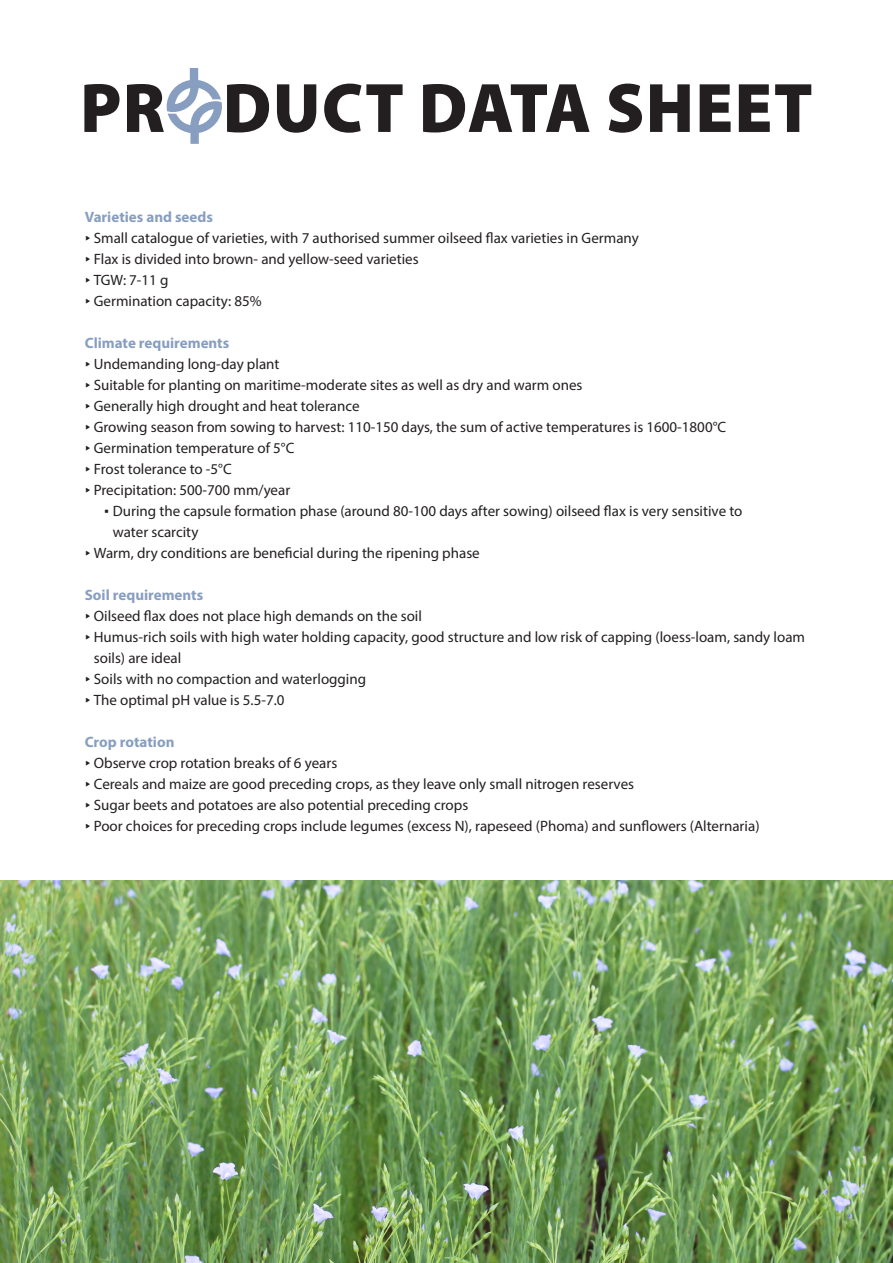
<style>
.page{position:relative;width:893px;height:1263px;background:#fff}
.page>*{position:absolute;margin:0;border:0;box-sizing:border-box;transform-origin:0 0}
.t1{font:900 70.5px "Myriad Pro";letter-spacing:.02em;color:#231f20}
.t2{font:15px/21px "Myriad Pro";color:#231f20}
.t3{font:700 15px "Myriad Pro";color:#889ec1}
.s1{font-weight:700;color:#889ec1}
.s2{font-family:"Geogrotesque";font-weight:600}
.s3{font-family:"Geogrotesque"}
</style>
<div class="page">
<img style="left:0;top:880px;width:893px;height:383px">
<svg style="left:167px;top:68px;width:55px;height:76px"></svg>
<h1 class="t1" style="left:80px;top:61px;width:734px">PR DUCT DATA SHEET</h1>
<p class="t2" style="left:85px;top:206px;width:555px"><span class="s1">Varieties and seeds<br></span><span class="s2">∂</span> Small catalogue of varieties, with 7 authorised summer oilseed flax varieties in Germany <span class="s2">∂</span> Flax is divided into brown- and yellow-seed varieties<br><span class="s2">∂</span> TGW: 7-11 g<br><span class="s2">∂</span> Germination capacity: 85%</p>
<p class="t2" style="left:85px;top:332px;width:643px"><span class="s1">Climate requirements<br></span><span class="s2">∂</span> Undemanding long-day plant<br><span class="s2">∂</span> Suitable for planting on maritime-moderate sites as well as dry and warm ones<br><span class="s2">∂</span> Generally high drought and heat tolerance<br><span class="s2">∂</span> Growing season from sowing to harvest: 110-150 days, the sum of active temperatures is 1600-1800°C <span class="s2">∂</span> Germination temperature of 5°C<br><span class="s2">∂</span> Frost tolerance to -5°C<br><span class="s2">∂</span> Precipitation: 500-700 mm/year</p>
<p class="t2" style="left:104px;top:500px;width:640px"><span class="s3">∆</span> During the capsule formation phase (around 80-100 days after sowing) oilseed flax is very sensitive to</p>
<p class="t2" style="left:113px;top:521px;width:87px">water scarcity</p>
<p class="t2" style="left:85px;top:542px;width:396px"><span class="s2">∂</span> Warm, dry conditions are beneficial during the ripening phase</p>
<p class="t3" style="left:85px;top:585px;width:120px">Soil requirements</p>
<p class="t2" style="left:85px;top:605px;width:339px"><span class="s2">∂</span> Oilseed flax does not place high demands on the soil</p>
<p class="t2" style="left:85px;top:626px;width:722px"><span class="s2">∂</span> Humus-rich soils with high water holding capacity, good structure and low risk of capping (loess-loam, sandy loam</p>
<p class="t2" style="left:94px;top:647px;width:89px">soils) are ideal</p>
<p class="t2" style="left:85px;top:668px;width:283px"><span class="s2">∂</span> Soils with no compaction and waterlogging</p>
<p class="t2" style="left:85px;top:689px;width:201px"><span class="s2">∂</span> The optimal pH value is 5.5-7.0</p>
<p class="t2" style="left:85px;top:731px;width:676px"><span class="s1">Crop rotation<br></span><span class="s2">∂</span> Observe crop rotation breaks of 6 years<br><span class="s2">∂</span> Cereals and maize are good preceding crops, as they leave only small nitrogen reserves<br><span class="s2">∂</span> Sugar beets and potatoes are also potential preceding crops<br><span class="s2">∂</span> Poor choices for preceding crops include legumes (excess N), rapeseed (Phoma) and sunflowers (Alternaria)</p>
</div>
